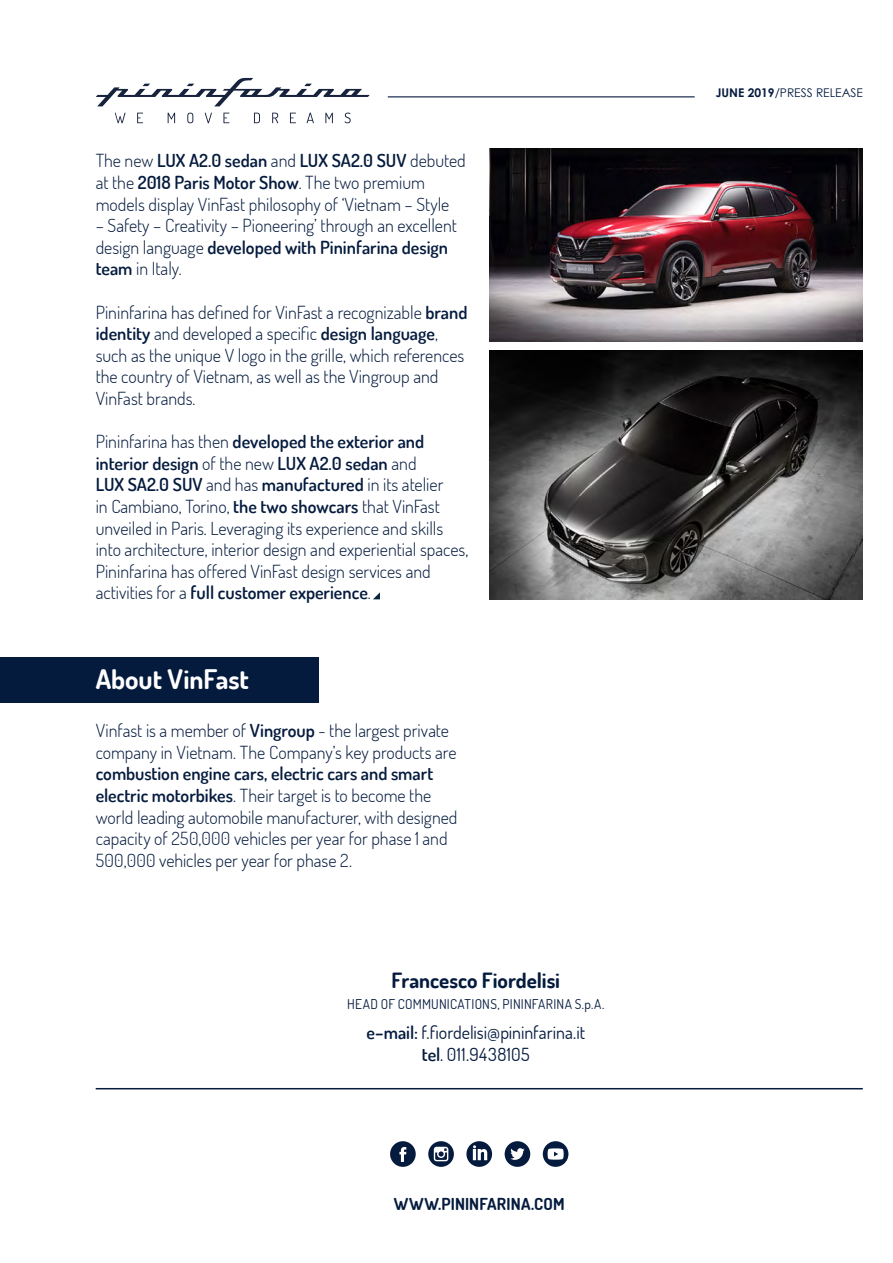
<style>
.page{position:relative;width:893px;height:1263px;background:#fff}
.page>*{position:absolute;margin:0;border:0;box-sizing:border-box;transform-origin:0 0}
.t1{font:700 27px "Terminal Dosis";letter-spacing:-.005em;color:#fff}
.t2{font:700 21px "Terminal Dosis";color:#051b3e}
.t3{font:300 18px/21.6px "Terminal Dosis";color:#051b3e}
.t4{font:18px/21.6px "Terminal Dosis";letter-spacing:-.005em;color:#051b3e;text-align:center}
.t5{font:700 16.5px "Terminal Dosis";letter-spacing:.01em;color:#051b3e}
.t6{font:13.5px "Terminal Dosis";letter-spacing:.015em;color:#051b3e}
.t7{font:12px "Century Gothic";color:#051b3e}
.s1{font-weight:600}
.s2{font-weight:700}
</style>
<div class="page">
<svg style="left:373px;top:592px;width:7px;height:7px"></svg>
<img style="left:489px;top:351px;width:373px;height:248px">
<img style="left:489px;top:149px;width:373px;height:192px">
<div style="left:0;top:658px;width:319px;height:45px;background:#051b3e"></div>
<svg style="left:115px;top:113px;width:10px;height:10px"></svg>
<svg style="left:137px;top:113px;width:6px;height:10px"></svg>
<svg style="left:168px;top:113px;width:7px;height:10px"></svg>
<svg style="left:187px;top:113px;width:6px;height:10px"></svg>
<svg style="left:205px;top:113px;width:7px;height:10px"></svg>
<svg style="left:223px;top:113px;width:6px;height:10px"></svg>
<svg style="left:254px;top:113px;width:6px;height:10px"></svg>
<svg style="left:272px;top:113px;width:6px;height:10px"></svg>
<svg style="left:290px;top:113px;width:6px;height:10px"></svg>
<svg style="left:307px;top:113px;width:7px;height:10px"></svg>
<svg style="left:325px;top:113px;width:8px;height:10px"></svg>
<svg style="left:345px;top:113px;width:6px;height:10px"></svg>
<svg style="left:96px;top:78px;width:274px;height:28px"></svg>
<hr style="left:388px;top:96px;width:307px;height:1px;background:#051b3e">
<hr style="left:96px;top:1088px;width:767px;height:1px;background:#051b3e">
<svg style="left:390px;top:1141px;width:26px;height:26px"></svg>
<svg style="left:428px;top:1141px;width:26px;height:26px"></svg>
<svg style="left:466px;top:1141px;width:26px;height:26px"></svg>
<svg style="left:505px;top:1141px;width:25px;height:26px"></svg>
<svg style="left:543px;top:1141px;width:25px;height:26px"></svg>
<p class="t3" style="left:96px;top:149px;width:372px">The new <span class="s1">LUX A2.0 sedan</span> and <span class="s1">LUX SA2.0 SUV</span> debuted at the <span class="s1">2018 Paris Motor Show</span>. The two premium models display VinFast philosophy of ‘Vietnam – Style</p>
<p class="t3" style="left:96px;top:214px;width:363px">– Safety – Creativity – Pioneering’ through an excellent design language <span class="s1">developed with Pininfarina design team</span> in Italy.</p>
<p class="t3" style="left:96px;top:301px;width:373px">Pininfarina has defined for VinFast a recognizable <span class="s1">brand identity</span> and developed a specific <span class="s1">design language</span>, such as the unique V logo in the grille, which references the country of Vietnam, as well as the Vingroup and VinFast brands.</p>
<p class="t3" style="left:96px;top:430px;width:374px">Pininfarina has then <span class="s1">developed the exterior and interior design</span> of the new <span class="s1">LUX A2.0 sedan</span> and<br><span class="s1">LUX SA2.0 SUV</span> and has <span class="s1">manufactured</span> in its atelier<br>in Cambiano, Torino, <span class="s1">the two showcars</span> that VinFast unveiled in Paris. Leveraging its experience and skills into architecture, interior design and experiential spaces, Pininfarina has offered VinFast design services and activities for a <span class="s1">full customer experience</span>.</p>
<h1 class="t1" style="left:96px;top:662px;width:155px">About VinFast</h1>
<p class="t3" style="left:96px;top:719px;width:362px">Vinfast is a member of <span class="s1">Vingroup</span> - the largest private company in Vietnam. The Company’s key products are</p>
<p class="t3" style="left:96px;top:762px;width:363px"><span class="s1">combustion engine cars, electric cars and smart electric motorbikes</span>. Their target is to become the world leading automobile manufacturer, with designed capacity of 250,000 vehicles per year for phase 1 and 500,000 vehicles per year for phase 2.</p>
<p class="t2" style="left:392px;top:967px;width:170px">Francesco Fiordelisi</p>
<p class="t6" style="left:347px;top:995px;width:259px">HEAD OF COMMUNICATIONS, PININFARINA S.p.A.</p>
<p class="t4" style="left:366px;top:1021px;width:220px"><span class="s1">e–mail:</span> f.fiordelisi@pininfarina.it <span class="s1">tel</span>. 011.9438105</p>
<p class="t5" style="left:394px;top:1193px;width:172px">WWW.PININFARINA.COM</p>
<p class="t7" style="left:716px;top:85px;width:149px"><span class="s2">JUNE 2019</span>/PRESS RELEASE</p>
</div>
